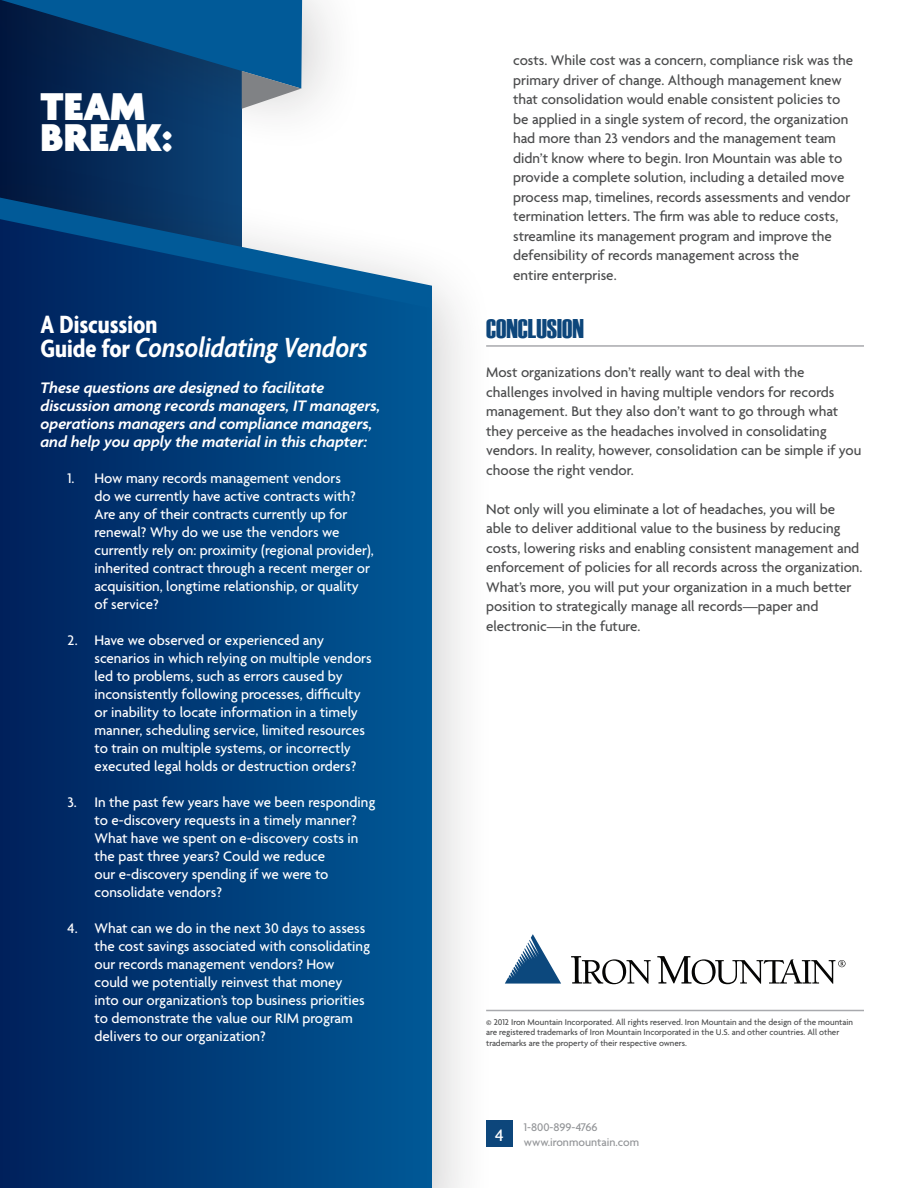
<style>
.page{position:relative;width:918px;height:1188px;background:#fff}
.page>*{position:absolute;margin:0;border:0;box-sizing:border-box;transform-origin:0 0}
.t1{font:900 42px/30.6px "Agenda";color:#fff}
.t2{font:italic 600 condensed 30px "Agenda";color:#fff}
.t3{font:700 condensed 27px "Agenda";color:#fff}
.t4{font:27px "Haettenschweiler";color:#0d467b}
.t5{font:500 18px "Agenda";color:#fff}
.t6{font:italic 600 16.5px/18px "Agenda";color:#fff}
.t7{font:500 15px/19.5px "Agenda";color:#4b4c4d}
.t8{font:500 15px/18px "Agenda";color:#fff}
.t9{font:500 12px "Agenda";color:#939598}
.t10{font:500 9px/10.5px "Agenda";color:#4b4c4d}
.s1{font-weight:700;font-style:normal;font-size:27px}
</style>
<div class="page">
<div style="left:0;top:151px;width:497px;height:1037px;background:#231f20;opacity:.25"></div>
<svg style="left:0;top:193px;width:432px;height:23px"></svg>
<div style="left:0;top:0;width:367px;height:157px;background:#231f20;opacity:.25"></div>
<svg style="left:0;top:0;width:302px;height:109px;background:#0c4373"></svg>
<div style="left:486px;top:1120px;width:27px;height:28px;background:#0d467b"></div>
<svg style="left:0;top:216px;width:432px;height:972px;background:#05407b"></svg>
<hr style="left:486px;top:1010px;width:378px;height:1px;background:#a8a9ad">
<svg style="left:505px;top:934px;width:56px;height:50px"></svg>
<svg style="left:571px;top:956px;width:80px;height:28px"></svg>
<svg style="left:657px;top:956px;width:189px;height:28px"></svg>
<hr style="left:486px;top:345px;width:378px;height:2px;background:#a8a9ad">
<p class="t1" style="left:40px;top:90px;width:134px">TEAM<br>BREAK:</p>
<p class="t3" style="left:40px;top:309px;width:119px">A Discussion</p>
<p class="t2" style="left:40px;top:330px;width:329px"><span class="s1">Guide for</span> Consolidating Vendors</p>
<p class="t6" style="left:40px;top:378px;width:341px">These questions are designed to facilitate discussion among records managers, IT managers, operations managers and compliance managers, and help you apply the material in this chapter:</p>
<p class="t8" style="left:94px;top:469px;width:281px;text-indent:-27px">1. How many records management vendors<br>do we currently have active contracts with?<br>Are any of their contracts currently up for renewal? Why do we use the vendors we currently rely on: proximity (regional provider), inherited contract through a recent merger or acquisition, longtime relationship, or quality of service?</p>
<p class="t8" style="left:94px;top:631px;width:279px;text-indent:-27px">2. Have we observed or experienced any scenarios in which relying on multiple vendors led to problems, such as errors caused by inconsistently following processes, difficulty or inability to locate information in a timely manner, scheduling service, limited resources to train on multiple systems, or incorrectly executed legal holds or destruction orders?</p>
<p class="t8" style="left:94px;top:793px;width:282px;text-indent:-27px">3. In the past few years have we been responding to e-discovery requests in a timely manner?<br>What have we spent on e-discovery costs in the past three years? Could we reduce<br>our e-discovery spending if we were to consolidate vendors?</p>
<p class="t8" style="left:94px;top:919px;width:277px;text-indent:-27px">4. What can we do in the next 30 days to assess the cost savings associated with consolidating our records management vendors? How could we potentially reinvest that money into our organization’s top business priorities to demonstrate the value our RIM program delivers to our organization?</p>
<p class="t7" style="left:513px;top:51px;width:342px">costs. While cost was a concern, compliance risk was the primary driver of change. Although management knew that consolidation would enable consistent policies to be applied in a single system of record, the organization had more than 23 vendors and the management team didn’t know where to begin. Iron Mountain was able to provide a complete solution, including a detailed move process map, timelines, records assessments and vendor termination letters. The firm was able to reduce costs, streamline its management program and improve the defensibility of records management across the<br>entire enterprise.</p>
<p class="t4" style="left:486px;top:314px;width:99px">CONCLUSION</p>
<p class="t7" style="left:486px;top:363px;width:377px">Most organizations don’t really want to deal with the challenges involved in having multiple vendors for records management. But they also don’t want to go through what they perceive as the headaches involved in consolidating vendors. In reality, however, consolidation can be simple if you choose the right vendor.</p>
<p class="t7" style="left:486px;top:499px;width:378px">Not only will you eliminate a lot of headaches, you will be able to deliver additional value to the business by reducing costs, lowering risks and enabling consistent management and enforcement of policies for all records across the organization.<br>What’s more, you will put your organization in a much better position to strategically manage all records—paper and electronic—in the future.</p>
<p class="t10" style="left:486px;top:1016px;width:368px">© 2012 Iron Mountain Incorporated. All rights reserved. Iron Mountain and the design of the mountain are registered trademarks of Iron Mountain Incorporated in the U.S. and other countries. All other trademarks are the property of their respective owners.</p>
<p class="t5" style="left:495px;top:1124px;width:10px">4</p>
<p class="t9" style="left:524px;top:1120px;width:75px">1-800-899-4766</p>
<p class="t9" style="left:524px;top:1135px;width:117px">www.ironmountain.com</p>
</div>
